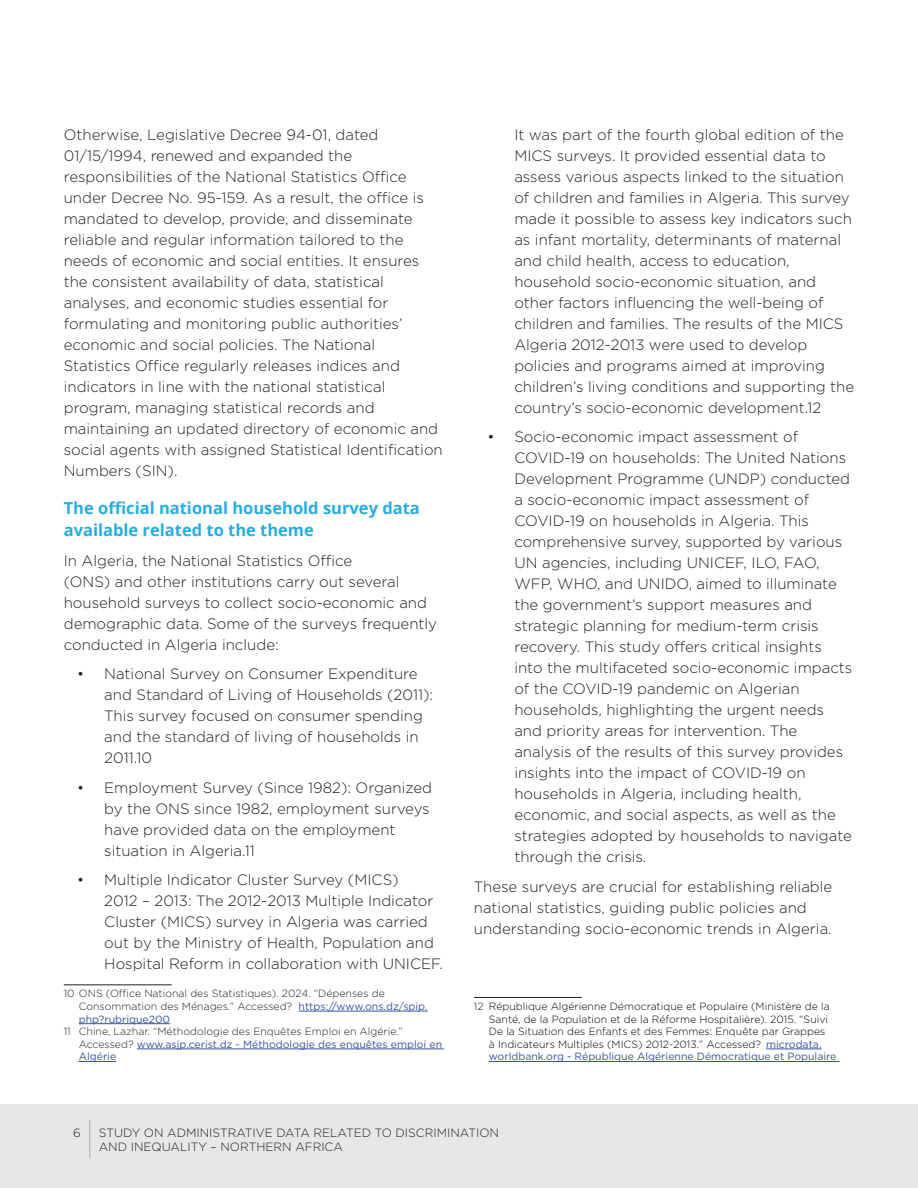
<style>
.page{position:relative;width:918px;height:1188px;background:#fff}
.page>*{position:absolute;margin:0;border:0;box-sizing:border-box;transform-origin:0 0}
.t1{font:700 16.5px/21.8px "Open Sans";color:#27ade3}
.t2{font:300 15px/21px "Gotham";color:#231f20}
.t3{font:300 12px/13.8px "Gotham";color:#231f20}
.t4{font:300 10.5px/12.6px "Gotham";color:#040503}
.t5{font:300 10.5px/12.6px "Gotham";color:#231f20}
.s1{font-weight:400;color:#3853a3}
.s2{color:#231f20}
</style>
<div class="page">
<div style="left:0;top:1104px;width:918px;height:84px;background:#e6e7e9"></div>
<hr style="left:89px;top:1120px;width:1px;height:38px;background:#a8a9ad">
<hr style="left:64px;top:985px;width:108px;height:1px;background:#231f20">
<hr style="left:299px;top:1011px;width:129px;height:1px;background:#3853a3">
<hr style="left:79px;top:1023px;width:91px;height:1px;background:#3853a3">
<hr style="left:137px;top:1049px;width:307px;height:1px;background:#3853a3">
<hr style="left:79px;top:1061px;width:37px;height:1px;background:#3853a3">
<hr style="left:474px;top:997px;width:108px;height:1px;background:#231f20">
<hr style="left:766px;top:1049px;width:56px;height:1px;background:#3853a3">
<hr style="left:489px;top:1061px;width:351px;height:1px;background:#3853a3">
<p class="t2" style="left:64px;top:123px;width:381px">Otherwise, Legislative Decree 94-01, dated 01/15/1994, renewed and expanded the responsibilities of the National Statistics Office under Decree No. 95-159. As a result, the office is mandated to develop, provide, and disseminate reliable and regular information tailored to the needs of economic and social entities. It ensures the consistent availability of data, statistical analyses, and economic studies essential for formulating and monitoring public authorities’ economic and social policies. The National Statistics Office regularly releases indices and indicators in line with the national statistical program, managing statistical records and maintaining an updated directory of economic and social agents with assigned Statistical Identification Numbers (SI N).</p>
<p class="t1" style="left:64px;top:497px;width:358px">The official national household survey data available related to the theme</p>
<p class="t2" style="left:64px;top:549px;width:375px">I n Algeria, the National Statistics Office<br>(ONS) and other institutions carry out several household surveys to collect socio-economic and demographic data. Some of the surveys frequently conducted in Algeria include:</p>
<p class="t2" style="left:104px;top:663px;width:330px;text-indent:-27px">• National Survey on Consumer Expenditure and Standard of Living of Households (2011):<br>This survey focused on consumer spending and the standard of living of households in 2011.10</p>
<p class="t2" style="left:104px;top:776px;width:329px;text-indent:-27px">• Employment Survey (Since 1982): Organized by the ONS since 1982, employment surveys have provided data on the employment situation in Algeria.11</p>
<p class="t2" style="left:104px;top:869px;width:340px;text-indent:-27px">• Multiple I ndicator Cluster Survey (MI CS)<br>2012 – 2013: The 2012-2013 Multiple I ndicator Cluster (MI CS) survey in Algeria was carried out by the Ministry of Health, Population and Hospital Reform in collaboration with UNI CEF.</p>
<p class="t5" style="left:79px;top:987px;width:350px;text-indent:-15px">10 ONS (Office National des Statistiques). 2024. “Dépenses de<br>Consommation des Ménages.” Accessed? <span class="s1">https://www.ons.dz/spip. php?rubrique200</span></p>
<p class="t5" style="left:79px;top:1025px;width:365px;text-indent:-15px">11 Chine, Lazhar. “Méthodologie des Enquêtes Emploi en Algérie.”<br>Accessed? <span class="s1">www.asjp.cerist.dz - Méthodologie des enquêtes emploi en<br>Algérie</span></p>
<p class="t2" style="left:514px;top:123px;width:341px">It was part of the fourth global edition of the MI CS surveys. It provided essential data to assess various aspects linked to the situation of children and families in Algeria. This survey made it possible to assess key indicators such as infant mortality, determinants of maternal and child health, access to education, household socio-economic situation, and other factors influencing the well-being of children and families. The results of the MI CS Algeria 2012-2013 were used to develop policies and programs aimed at improving children’s living conditions and supporting the country’s socio-economic development.12</p>
<p class="t2" style="left:514px;top:426px;width:340px;text-indent:-27px">• Socio-economic impact assessment of<br>COVI D-19 on households: The United Nations Development Programme (UNDP) conducted a socio-economic impact assessment of<br>COVI D-19 on households in Algeria. This comprehensive survey, supported by various UN agencies, including UNI CEF, I LO, FAO, WFP, WHO, and UNI DO, aimed to illuminate the government’s support measures and strategic planning for medium-term crisis recovery. This study offers critical insights into the multifaceted socio-economic impacts of the COVI D-19 pandemic on Algerian households, highlighting the urgent needs and priority areas for intervention. The analysis of the results of this survey provides insights into the impact of COVI D-19 on households in Algeria, including health, economic, and social aspects, as well as the strategies adopted by households to navigate through the crisis.</p>
<p class="t2" style="left:474px;top:875px;width:360px">These surveys are crucial for establishing reliable national statistics, guiding public policies and understanding socio-economic trends in Algeria.</p>
<p class="t4" style="left:489px;top:1000px;width:349px;text-indent:-15px"><span class="s2">12</span> République Algérienne Démocratique et Populaire (Ministère de la Santé, de la Population et de la Réforme Hospitalière). 2015. “Suivi De la Situation des Enfants et des Femmes: Enquête par Grappes<br>à I ndicateurs Multiples (MI CS) 2012-2013.” Accessed? <span class="s1">microdata. worldbank.org - République Algérienne Démocratique et Populaire</span></p>
<p class="t3" style="left:73px;top:1125px;width:9px">6</p>
<p class="t3" style="left:99px;top:1125px;width:402px">STUDY ON ADMINISTRATIVE DATA RELATED TO DISCRIMINATION<br>AND INEQUALITY – NORTHERN AFRICA</p>
</div>
